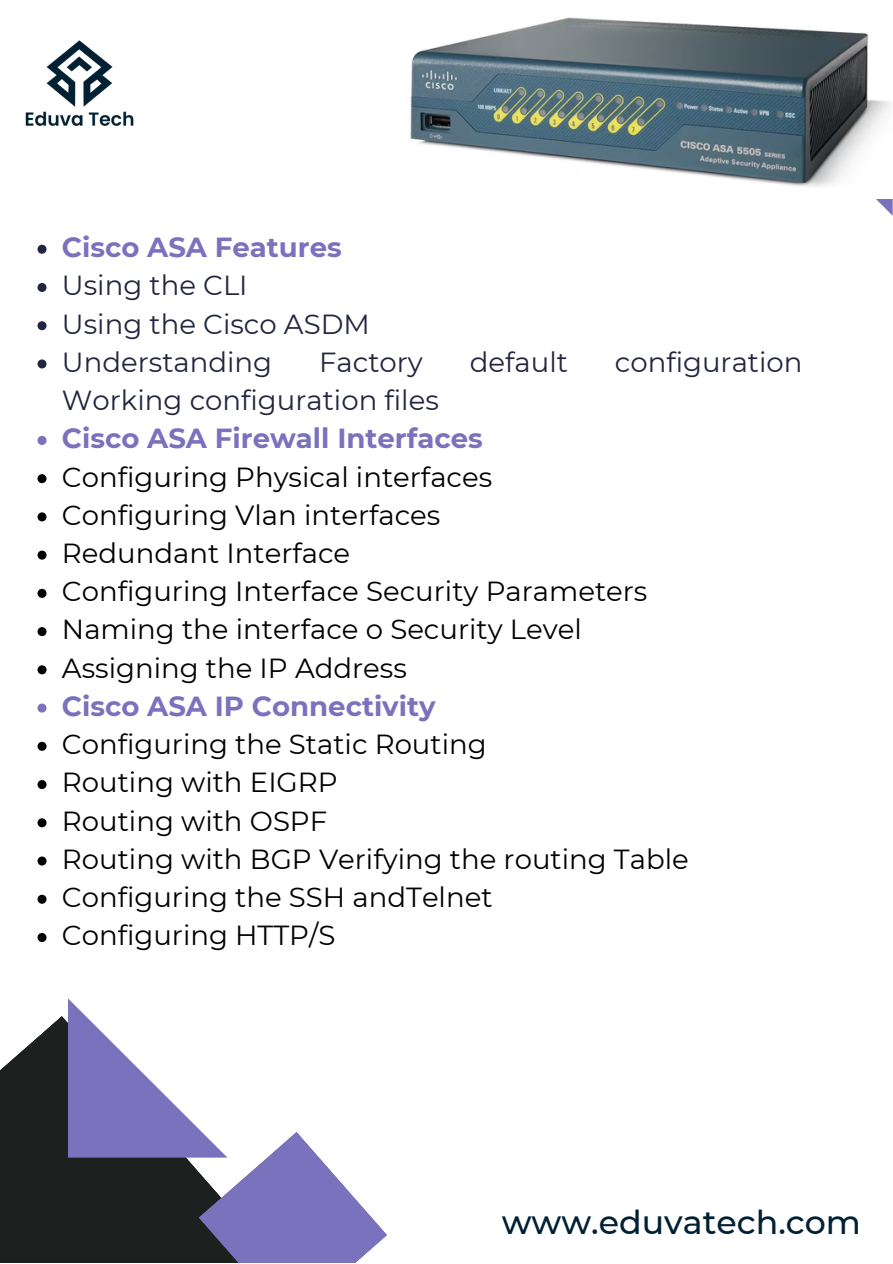
<style>
.page{position:relative;width:893px;height:1264px;background:#fff}
.page>*{position:absolute;margin:0;border:0;box-sizing:border-box;transform-origin:0 0}
.t1{font:500 33.15px "Montserrat";color:#002033}
.t2{font:27.6px "Montserrat";color:#000}
.t3{font:27.6px "Montserrat";color:#22263e}
.t4{font:700 27.6px "Montserrat";color:#7a72bd}
</style>
<div class="page">
<svg style="left:0;top:1016px;width:68px;height:246px;background:#343837"></svg>
<svg style="left:876px;top:199px;width:16px;height:16px"></svg>
<img style="left:410px;top:17px;width:481px;height:170px">
<svg style="left:68px;top:998px;width:319px;height:264px"></svg>
<img style="left:25px;top:40px;width:109px;height:86px">
<svg style="left:38px;top:245px;width:9px;height:9px"></svg>
<svg style="left:38px;top:283px;width:9px;height:9px"></svg>
<svg style="left:38px;top:321px;width:9px;height:9px"></svg>
<svg style="left:38px;top:359px;width:9px;height:9px"></svg>
<svg style="left:38px;top:436px;width:9px;height:9px"></svg>
<svg style="left:38px;top:474px;width:9px;height:9px"></svg>
<svg style="left:38px;top:512px;width:9px;height:9px"></svg>
<svg style="left:38px;top:550px;width:9px;height:9px"></svg>
<svg style="left:38px;top:589px;width:9px;height:9px"></svg>
<svg style="left:38px;top:627px;width:9px;height:9px"></svg>
<svg style="left:38px;top:665px;width:9px;height:9px"></svg>
<svg style="left:38px;top:703px;width:9px;height:9px"></svg>
<svg style="left:38px;top:741px;width:9px;height:9px"></svg>
<svg style="left:38px;top:780px;width:9px;height:9px"></svg>
<svg style="left:38px;top:818px;width:9px;height:9px"></svg>
<svg style="left:38px;top:856px;width:9px;height:9px"></svg>
<svg style="left:38px;top:894px;width:9px;height:9px"></svg>
<svg style="left:38px;top:933px;width:9px;height:9px"></svg>
<p class="t4" style="left:62px;top:230px;width:281px">Cisco ASA Features</p>
<p class="t3" style="left:62px;top:268px;width:187px">Using the CLI</p>
<p class="t3" style="left:62px;top:307px;width:309px">Using the Cisco ASDM</p>
<p class="t3" style="left:62px;top:345px;width:212px">Understanding</p>
<p class="t3" style="left:319px;top:345px;width:105px">Factory</p>
<p class="t3" style="left:470px;top:345px;width:100px">default</p>
<p class="t3" style="left:615px;top:345px;width:189px">configuration</p>
<p class="t3" style="left:62px;top:383px;width:378px">Working configuration files</p>
<p class="t4" style="left:62px;top:421px;width:422px">Cisco ASA Firewall Interfaces</p>
<p class="t2" style="left:62px;top:460px;width:432px">Configuring Physical interfaces</p>
<p class="t2" style="left:62px;top:498px;width:380px">Configuring Vlan interfaces</p>
<p class="t2" style="left:62px;top:536px;width:290px">Redundant Interface</p>
<p class="t2" style="left:62px;top:574px;width:587px">Configuring Interface Security Parameters</p>
<p class="t2" style="left:62px;top:612px;width:521px">Naming the interface o Security Level</p>
<p class="t2" style="left:62px;top:651px;width:346px">Assigning the IP Address</p>
<p class="t4" style="left:62px;top:689px;width:375px">Cisco ASA IP Connectivity</p>
<p class="t2" style="left:62px;top:727px;width:426px">Configuring the Static Routing</p>
<p class="t2" style="left:62px;top:765px;width:277px">Routing with EIGRP</p>
<p class="t2" style="left:62px;top:804px;width:267px">Routing with OSPF</p>
<p class="t2" style="left:62px;top:842px;width:628px">Routing with BGP Verifying the routing Table</p>
<p class="t2" style="left:62px;top:880px;width:432px">Configuring the SSH andTelnet</p>
<p class="t2" style="left:62px;top:918px;width:275px">Configuring HTTP/S</p>
<p class="t1" style="left:501px;top:1201px;width:361px">www.eduvatech.com</p>
</div>
